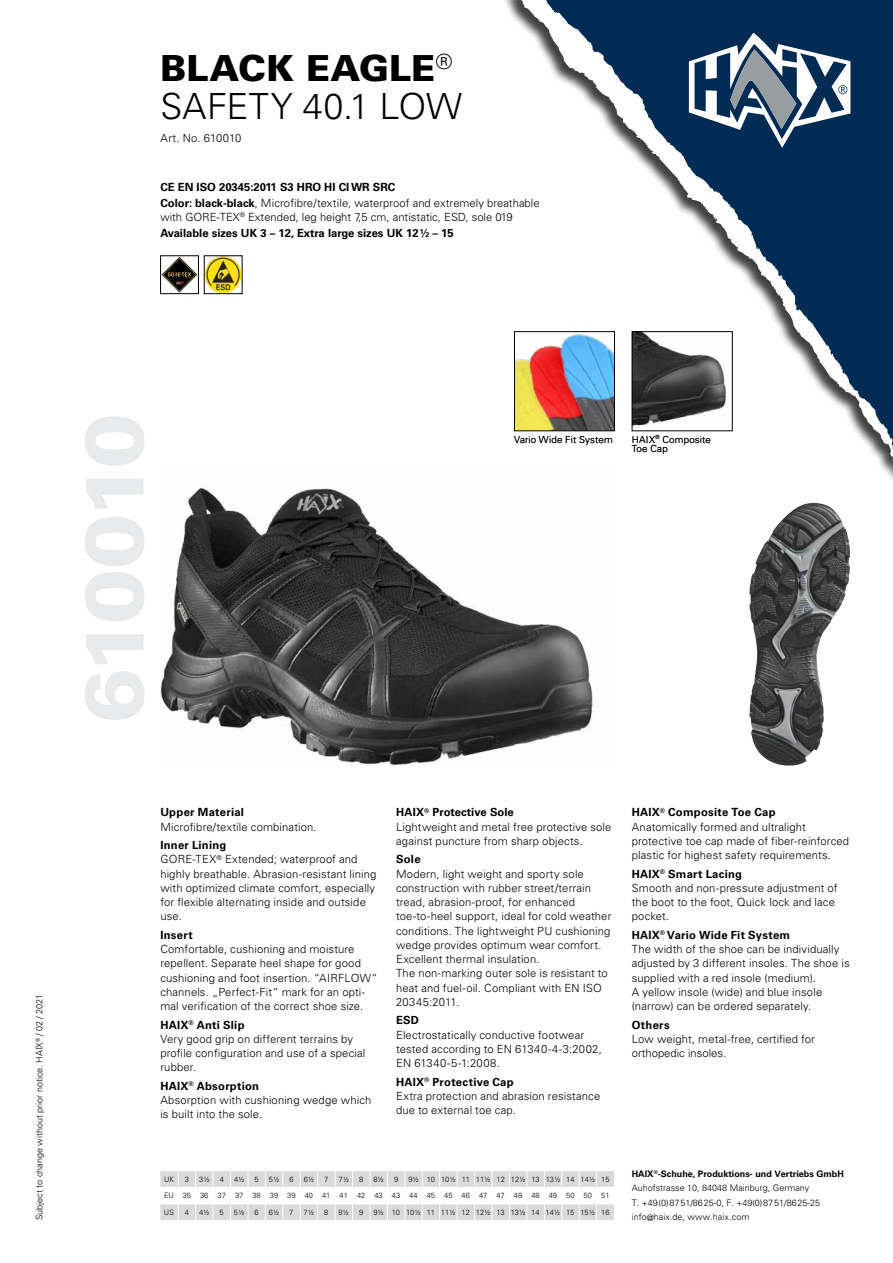
<style>
.page{position:relative;width:893px;height:1263px;background:#fff}
.page>*{position:absolute;margin:0;border:0;box-sizing:border-box;transform-origin:0 0}
.t1{font:900 82.5px "Univers LT Std";letter-spacing:-.065em;color:#e8eaeb}
.t2{font:300 36px/37.5px "Univers LT Std";letter-spacing:.005em;color:#000}
.t3{font:300 11.25px/14.2px "Univers LT Std";letter-spacing:.01em;color:#000}
.t4{font:700 11.25px "Univers LT Std";letter-spacing:.025em;color:#000}
.t5{font:300 9.75px/9px "Univers LT Std";letter-spacing:.015em;color:#000}
.t6{font:300 9px/14.2px "Univers LT Std";color:#000}
.t7{font:300 7.5px "Univers LT Std";color:#000}
.s1{font-weight:900}
.s2{font-weight:700}
</style>
<div class="page">
<svg style="left:533px;top:0;width:360px;height:466px"></svg>
<svg style="left:689px;top:33px;width:161px;height:115px"></svg>
<img style="left:749px;top:504px;width:73px;height:262px">
<img style="left:634px;top:333px;width:97px;height:96px">
<div style="left:632px;top:331px;width:101px;height:100px;border:1px solid #000"></div>
<img style="left:160px;top:487px;width:433px;height:279px">
<svg style="left:160px;top:1171px;width:454px;height:49px"></svg>
<img style="left:516px;top:333px;width:97px;height:96px">
<div style="left:514px;top:331px;width:101px;height:100px;border:1px solid #000"></div>
<svg style="left:162px;top:258px;width:35px;height:34px"></svg>
<div style="left:160px;top:256px;width:39px;height:38px;border:1px solid #000"></div>
<img style="left:206px;top:258px;width:34px;height:34px">
<h2 class="t2" style="left:161px;top:50px;width:303px"><span class="s1">BLACK EAGLE</span><sup>®<br></sup>SAFETY 40.1 LOW</h2>
<p class="t3" style="left:161px;top:130px;width:82px">Art. No. 610010</p>
<p class="t3" style="left:160px;top:179px;width:381px;line-height:16.4px"><span class="s2">CE EN ISO 20345:2011 S3 HRO HI CI WR SRC<br>Color: black-black</span>, Microfibre/textile, waterproof and extremely breathable</p>
<p class="t3" style="left:160px;top:209px;width:354px;line-height:15.6px">with GORE-TEX<sup>®</sup> Extended, leg height 7,5 cm, antistatic, ESD, sole 019<br><span class="s2">Available sizes UK 3 – 12, Extra large sizes UK 12½ – 15</span></p>
<p class="t6" style="left:32px;top:1220px;width:228px;rotate:-90deg">Subject to change without prior notice. HAIX<sup>®</sup> / 02 / 2021</p>
<h1 class="t1" style="left:62px;top:723px;width:311px;rotate:-90deg">610010</h1>
<p class="t5" style="left:514px;top:435px;width:100px">Vario Wide Fit System</p>
<p class="t5" style="left:632px;top:435px;width:81px">HAIX<sup>®</sup> Composite<br>Toe Cap</p>
<p class="t4" style="left:160px;top:806px;width:85px">Upper Material</p>
<p class="t3" style="left:160px;top:819px;width:158px">Microfibre/textile combination.</p>
<p class="t3" style="left:160px;top:838px;width:217px"><span class="s2">Inner Lining<br></span>GORE-TEX<sup>®</sup> Extended; waterproof and highly breathable. Abrasion-resistant lining with optimized climate comfort, especially for flexible alternating inside and outside use.</p>
<p class="t4" style="left:160px;top:928px;width:34px">Insert</p>
<p class="t3" style="left:160px;top:942px;width:219px">Comfortable, cushioning and moisture repellent. Separate heel shape for good cushioning and foot insertion. “AIRFLOW” channels. „Perfect-Fit“ mark for an opti&shy;mal verification of the correct shoe size.</p>
<p class="t3" style="left:160px;top:1017px;width:206px"><span class="s2">HAIX</span><sup>®</sup> <span class="s2">Anti Slip<br></span>Very good grip on different terrains by profile configuration and use of a special rubber.</p>
<p class="t3" style="left:160px;top:1079px;width:213px"><span class="s2">HAIX</span><sup>®</sup> <span class="s2">Absorption<br></span>Absorption with cushioning wedge which is built into the sole.</p>
<p class="t3" style="left:396px;top:805px;width:217px"><span class="s2">HAIX</span><sup>®</sup> <span class="s2">Protective Sole<br></span>Lightweight and metal free protective sole against puncture from sharp objects.</p>
<p class="t4" style="left:396px;top:853px;width:26px">Sole</p>
<p class="t3" style="left:396px;top:866px;width:217px">Modern, light weight and sporty sole construction with rubber street/terrain tread, abrasion-proof, for enhanced toe-to-heel support, ideal for cold weather conditions. The lightweight PU cushioning wedge provides optimum wear comfort.<br>Excellent thermal insulation.<br>The non-marking outer sole is resistant to heat and fuel-oil. Compliant with EN ISO 20345:2011.</p>
<p class="t4" style="left:396px;top:1014px;width:24px">ESD</p>
<p class="t3" style="left:396px;top:1027px;width:207px">Electrostatically conductive footwear tested according to EN 61340-4-3:2002,<br>EN 61340-5-1:2008.</p>
<p class="t3" style="left:396px;top:1074px;width:206px"><span class="s2">HAIX</span><sup>®</sup> <span class="s2">Protective Cap<br></span>Extra protection and abrasion resistance due to external toe cap.</p>
<p class="t3" style="left:632px;top:805px;width:219px"><span class="s2">HAIX</span><sup>®</sup> <span class="s2">Composite Toe Cap<br></span>Anatomically formed and ultralight protective toe cap made of fiber-reinforced plastic for highest safety requirements.</p>
<p class="t3" style="left:632px;top:866px;width:207px"><span class="s2">HAIX</span><sup>®</sup> <span class="s2">Smart Lacing<br></span>Smooth and non-pressure adjustment of the boot to the foot, Quick lock and lace pocket.</p>
<p class="t3" style="left:632px;top:928px;width:219px"><span class="s2">HAIX</span><sup>®</sup> <span class="s2">Vario Wide Fit System<br></span>The width of the shoe can be individually adjusted by 3 different insoles. The shoe is supplied with a red insole (medium).<br>A yellow insole (wide) and blue insole (narrow) can be ordered separately.</p>
<p class="t4" style="left:632px;top:1018px;width:39px">Others</p>
<p class="t3" style="left:632px;top:1032px;width:185px">Low weight, metal-free, certified for orthopedic insoles.</p>
<p class="t7" style="left:164px;top:1174px;width:11px">UK</p>
<p class="t7" style="left:185px;top:1174px;width:6px">3</p>
<p class="t7" style="left:199px;top:1174px;width:12px">3½</p>
<p class="t7" style="left:220px;top:1174px;width:6px">4</p>
<p class="t7" style="left:234px;top:1174px;width:12px">4½</p>
<p class="t7" style="left:255px;top:1174px;width:6px">5</p>
<p class="t7" style="left:269px;top:1174px;width:12px">5½</p>
<p class="t7" style="left:289px;top:1174px;width:6px">6</p>
<p class="t7" style="left:304px;top:1174px;width:12px">6½</p>
<p class="t7" style="left:324px;top:1174px;width:6px">7</p>
<p class="t7" style="left:339px;top:1174px;width:12px">7½</p>
<p class="t7" style="left:359px;top:1174px;width:6px">8</p>
<p class="t7" style="left:373px;top:1174px;width:12px">8½</p>
<p class="t7" style="left:394px;top:1174px;width:6px">9</p>
<p class="t7" style="left:408px;top:1174px;width:203px">9½ 10 10½ 11 11½ 12 12½ 13 13½ 14 14½ 15</p>
<p class="t7" style="left:164px;top:1191px;width:447px">EU 35 36 37 37 38 39 39 40 41 41 42 43 43 44 45 45 46 47 47 48 48 49 50 50 51</p>
<p class="t7" style="left:164px;top:1208px;width:11px">US</p>
<p class="t7" style="left:185px;top:1208px;width:6px">4</p>
<p class="t7" style="left:199px;top:1208px;width:12px">4½</p>
<p class="t7" style="left:220px;top:1208px;width:6px">5</p>
<p class="t7" style="left:234px;top:1208px;width:12px">5½</p>
<p class="t7" style="left:254px;top:1208px;width:6px">6</p>
<p class="t7" style="left:269px;top:1208px;width:12px">6½</p>
<p class="t7" style="left:289px;top:1208px;width:6px">7</p>
<p class="t7" style="left:304px;top:1208px;width:12px">7½</p>
<p class="t7" style="left:324px;top:1208px;width:6px">8</p>
<p class="t7" style="left:338px;top:1208px;width:12px">8½</p>
<p class="t7" style="left:359px;top:1208px;width:6px">9</p>
<p class="t7" style="left:373px;top:1208px;width:238px">9½ 10 10½ 11 11½ 12 12½ 13 13½ 14 14½ 15 15½ 16</p>
<p class="t6" style="left:632px;top:1167px;width:214px"><span class="s2">HAIX</span><sup>®</sup><span class="s2">-Schuhe, Produktions- und Vertriebs GmbH </span>Auhofstrasse 10, 84048 Mainburg, Germany<br>T. +49(0)8751/8625-0, F. +49(0)8751/8625-25 info@haix.de, www.haix.com</p>
</div>
